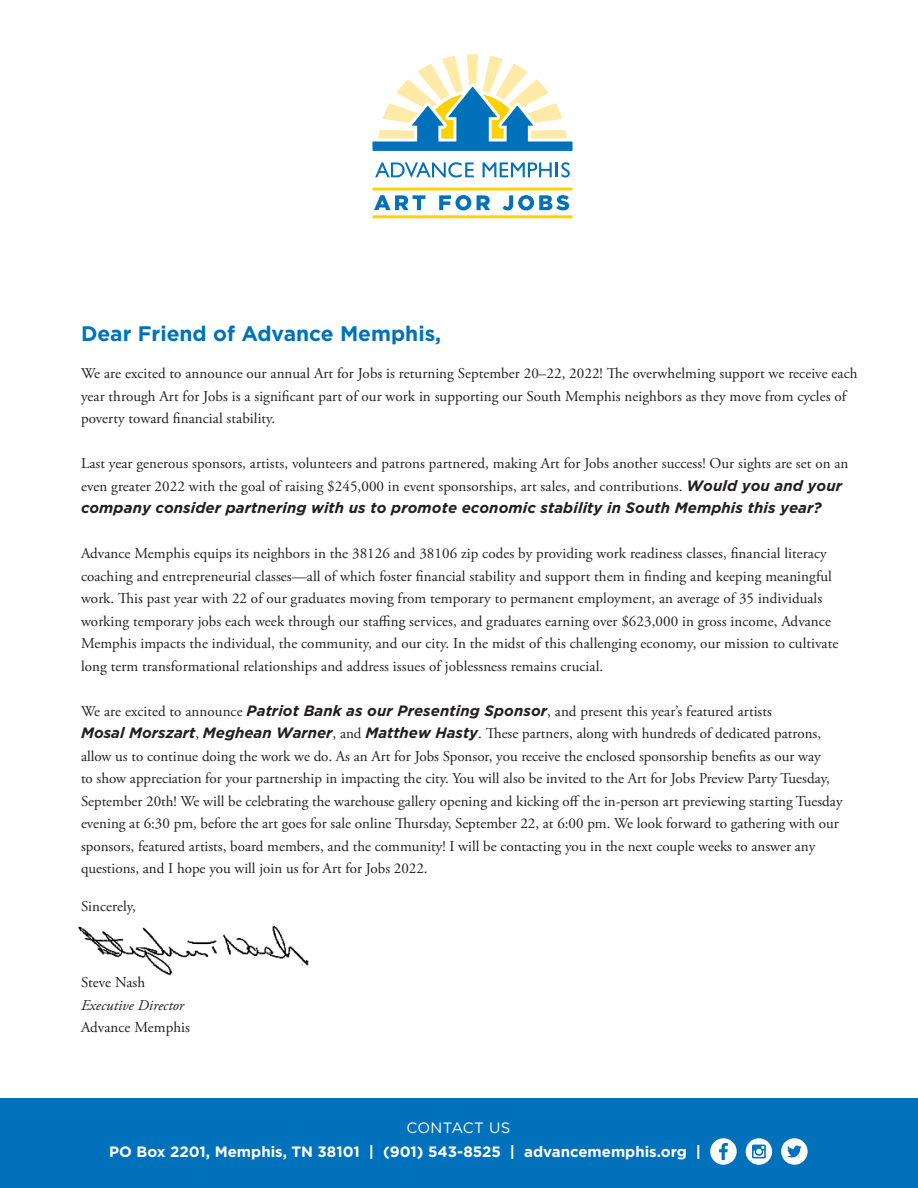
<style>
.page{position:relative;width:918px;height:1188px;background:#fff}
.page>*{position:absolute;margin:0;border:0;box-sizing:border-box;transform-origin:0 0}
.Intro{font:700 21px "Gotham";color:#0071ba}
.Body_Copy{font:15px/22.5px "Adobe Garamond Pro";letter-spacing:.005em;color:#231f20}
.t1{font:700 15px "Gotham";color:#fff}
.Body_Copy-2{font:italic 15px "Adobe Garamond Pro";letter-spacing:.005em;color:#231f20}
.t2{font:15px "Gotham";letter-spacing:.02em;color:#fff}
.s1{font-family:"Gotham";font-weight:700;font-style:italic}
</style>
<div class="page">
<img style="left:78px;top:926px;width:231px;height:50px">
<svg style="left:372px;top:54px;width:201px;height:97px"></svg>
<svg style="left:375px;top:162px;width:99px;height:16px"></svg>
<svg style="left:483px;top:162px;width:87px;height:16px"></svg>
<svg style="left:374px;top:195px;width:51px;height:15px"></svg>
<svg style="left:439px;top:195px;width:32px;height:15px"></svg>
<svg style="left:477px;top:195px;width:13px;height:15px"></svg>
<svg style="left:502px;top:195px;width:67px;height:15px"></svg>
<hr style="left:372px;top:188px;width:201px;height:3px;background:#ffd102">
<hr style="left:372px;top:215px;width:201px;height:3px;background:#ffd102">
<div style="left:0;top:1099px;width:918px;height:89px;background:#0071ba"></div>
<div style="left:710px;top:1138px;width:27px;height:27px;background:#fff;border-radius:50%"></div>
<svg style="left:719px;top:1143px;width:9px;height:17px"></svg>
<svg style="left:746px;top:1138px;width:26px;height:27px"></svg>
<svg style="left:752px;top:1145px;width:14px;height:13px"></svg>
<div style="left:781px;top:1138px;width:27px;height:27px;background:#fff;border-radius:50%"></div>
<svg style="left:787px;top:1146px;width:15px;height:12px"></svg>
<p class="Intro" style="left:81px;top:319px;width:362px">Dear Friend of Advance Memphis,</p>
<p class="Body_Copy" style="left:81px;top:363px;width:778px">We are excited to announce our annual Art for Jobs is returning September 20–22, 2022! The overwhelming support we receive each year through Art for Jobs is a significant part of our work in supporting our South Memphis neighbors as they move from cycles of poverty toward financial stability.</p>
<p class="Body_Copy" style="left:81px;top:453px;width:769px">Last year generous sponsors, artists, volunteers and patrons partnered, making Art for Jobs another success! Our sights are set on an even greater 2022 with the goal of raising $245,000 in event sponsorships, art sales, and contributions. <span class="s1">Would you and your company consider partnering with us to promote economic stability in South Memphis this year?</span></p>
<p class="Body_Copy" style="left:81px;top:543px;width:759px">Advance Memphis equips its neighbors in the 38126 and 38106 zip codes by providing work readiness classes, financial literacy coaching and entrepreneurial classes—all of which foster financial stability and support them in finding and keeping meaningful work. This past year with 22 of our graduates moving from temporary to permanent employment, an average of 35 individuals working temporary jobs each week through our staffing services, and graduates earning over $623,000 in gross income, Advance Memphis impacts the individual, the community, and our city. In the midst of this challenging economy, our mission to cultivate long term transformational relationships and address issues of joblessness remains crucial.</p>
<p class="Body_Copy" style="left:81px;top:700px;width:763px">We are excited to announce <span class="s1">Patriot Bank as our Presenting Sponsor</span>, and present this year’s featured artists<br><span class="s1">Mosal Morszart</span>, <span class="s1">Meghean Warner</span>, and <span class="s1">Matthew Hasty</span>. These partners, along with hundreds of dedicated patrons, allow us to continue doing the work we do. As an Art for Jobs Sponsor, you receive the enclosed sponsorship benefits as our way<br>to show appreciation for your partnership in impacting the city. You will also be invited to the Art for Jobs Preview Party Tuesday, September 20th! We will be celebrating the warehouse gallery opening and kicking off the in-person art previewing starting Tuesday evening at 6:30 pm, before the art goes for sale online Thursday, September 22, at 6:00 pm. We look forward to gathering with our sponsors, featured artists, board members, and the community! I will be contacting you in the next couple weeks to answer any questions, and I hope you will join us for Art for Jobs 2022.</p>
<p class="Body_Copy" style="left:81px;top:895px;width:57px">Sincerely,</p>
<p class="Body_Copy" style="left:81px;top:972px;width:66px">Steve Nash</p>
<p class="Body_Copy-2" style="left:81px;top:996px;width:105px">Executive Director</p>
<p class="Body_Copy" style="left:81px;top:1017px;width:110px">Advance Memphis</p>
<p class="t2" style="left:406px;top:1118px;width:105px">CONTACT US</p>
<p class="t1" style="left:109px;top:1142px;width:593px">PO Box 2201, Memphis, TN 38101 | (901) 543-8525 | advancememphis.org |</p>
</div>
